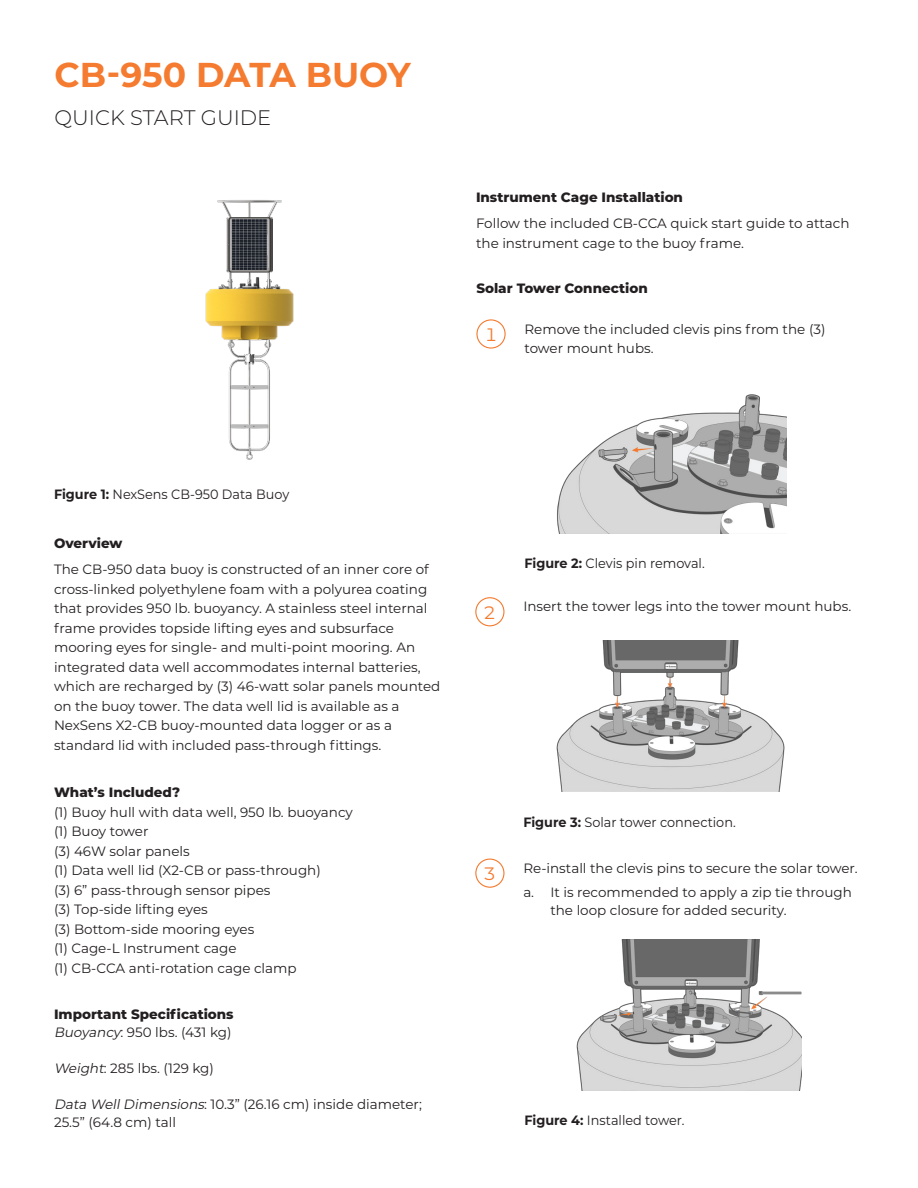
<style>
.page{position:relative;width:918px;height:1188px;background:#fff}
.page>*{position:absolute;margin:0;border:0;box-sizing:border-box;transform-origin:0 0}
.t1{font:700 34.5px "Montserrat";color:#f47b2f}
.t2{font:300 21px "Montserrat";color:#231f20}
.t3{font:18px "Montserrat";color:#f47b2f}
.Regular_paragraph{font:13.5px/19.5px "Montserrat";color:#231f20}
.Regular_paragraph-2{font:13.5px "Montserrat";color:#231f20;scale:.95 1}
.Regular_paragraph-3{font:800 13.5px "Montserrat";color:#231f20}
.s1{font-weight:700}
.s2{font-style:italic}
</style>
<div class="page">
<img style="left:205px;top:200px;width:89px;height:260px">
<img style="left:557px;top:394px;width:230px;height:139px">
<img style="left:556px;top:641px;width:229px;height:151px">
<img style="left:576px;top:939px;width:226px;height:152px">
<div style="left:476px;top:319px;width:30px;height:30px;border:1px solid #f47b2f;border-radius:50%"></div>
<div style="left:475px;top:597px;width:30px;height:29px;border:1px solid #f47b2f;border-radius:50%"></div>
<div style="left:475px;top:859px;width:30px;height:29px;border:1px solid #f47b2f;border-radius:50%"></div>
<p class="t1" style="left:55px;top:50px;width:358px">CB-950 DATA BUOY</p>
<p class="t2" style="left:55px;top:103px;width:218px">QUICK START GUIDE</p>
<p class="Regular_paragraph-3" style="left:476px;top:187px;width:209px">Instrument Cage Installation</p>
<p class="Regular_paragraph" style="left:476px;top:213px;width:375px">Follow the included CB-CCA quick start guide to attach the instrument cage to the buoy frame.</p>
<p class="Regular_paragraph-3" style="left:476px;top:278px;width:173px">Solar Tower Connection</p>
<p class="t3" style="left:485px;top:322px;width:14px">1</p>
<p class="Regular_paragraph" style="left:524px;top:319px;width:303px">Remove the included clevis pins from the (3) tower mount hubs.</p>
<p class="Regular_paragraph-2" style="left:54px;top:485px;width:249px"><span class="s1">Figure 1:</span> NexSens CB-950 Data Buoy</p>
<p class="Regular_paragraph-3" style="left:54px;top:533px;width:70px">Overview</p>
<p class="Regular_paragraph" style="left:54px;top:559px;width:388px">The CB-950 data buoy is constructed of an inner core of cross-linked polyethylene foam with a polyurea coating that provides 950 lb. buoyancy. A stainless steel internal frame provides topside lifting eyes and subsurface mooring eyes for single- and multi-point mooring. An integrated data well accommodates internal batteries, which are recharged by (3) 46-watt solar panels mounted on the buoy tower. The data well lid is available as a NexSens X2-CB buoy-mounted data logger or as a standard lid with included pass-through fittings.</p>
<p class="Regular_paragraph-3" style="left:54px;top:783px;width:128px">What’s Included?</p>
<p class="Regular_paragraph" style="left:54px;top:802px;width:300px">(1) Buoy hull with data well, 950 lb. buoyancy</p>
<p class="Regular_paragraph" style="left:54px;top:821px;width:96px">(1) Buoy tower</p>
<p class="Regular_paragraph" style="left:54px;top:841px;width:137px">(3) 46W solar panels</p>
<p class="Regular_paragraph" style="left:54px;top:860px;width:268px">(1) Data well lid (X2-CB or pass-through)</p>
<p class="Regular_paragraph" style="left:54px;top:880px;width:218px">(3) 6” pass-through sensor pipes</p>
<p class="Regular_paragraph" style="left:54px;top:899px;width:155px">(3) Top-side lifting eyes</p>
<p class="Regular_paragraph" style="left:54px;top:919px;width:202px">(3) Bottom-side mooring eyes</p>
<p class="Regular_paragraph" style="left:54px;top:938px;width:184px">(1) Cage-L Instrument cage</p>
<p class="Regular_paragraph" style="left:54px;top:958px;width:244px">(1) CB-CCA anti-rotation cage clamp</p>
<p class="Regular_paragraph-3" style="left:54px;top:1005px;width:181px">Important Specifications</p>
<p class="Regular_paragraph" style="left:54px;top:1022px;width:179px"><span class="s2">Buoyancy</span>: 950 lbs. (431 kg)</p>
<p class="Regular_paragraph" style="left:54px;top:1058px;width:161px"><span class="s2">Weight</span>: 285 lbs. (129 kg)</p>
<p class="Regular_paragraph" style="left:54px;top:1095px;width:369px;line-height:18px"><span class="s2">Data WellDimensions</span>: 10.3” (26.16 cm) inside diameter;<br>25.5” (64.8 cm) tall</p>
<p class="Regular_paragraph-2" style="left:524px;top:554px;width:191px"><span class="s1">Figure 2:</span> Clevis pin removal.</p>
<p class="t3" style="left:484px;top:600px;width:14px">2</p>
<p class="Regular_paragraph" style="left:523px;top:596px;width:329px">Insert the tower legs into the tower mount hubs.</p>
<p class="Regular_paragraph-2" style="left:523px;top:813px;width:225px"><span class="s1">Figure 3:</span> Solar tower connection.</p>
<p class="t3" style="left:484px;top:862px;width:14px">3</p>
<p class="Regular_paragraph" style="left:523px;top:858px;width:336px">Re-install the clevis pins to secure the solar tower.</p>
<p class="Regular_paragraph" style="left:550px;top:883px;width:303px;line-height:18px;text-indent:-27px">a. It is recommended to apply a zip tie through the loop closure for added security.</p>
<p class="Regular_paragraph-2" style="left:524px;top:1111px;width:170px"><span class="s1">Figure 4:</span> Installed tower.</p>
</div>
